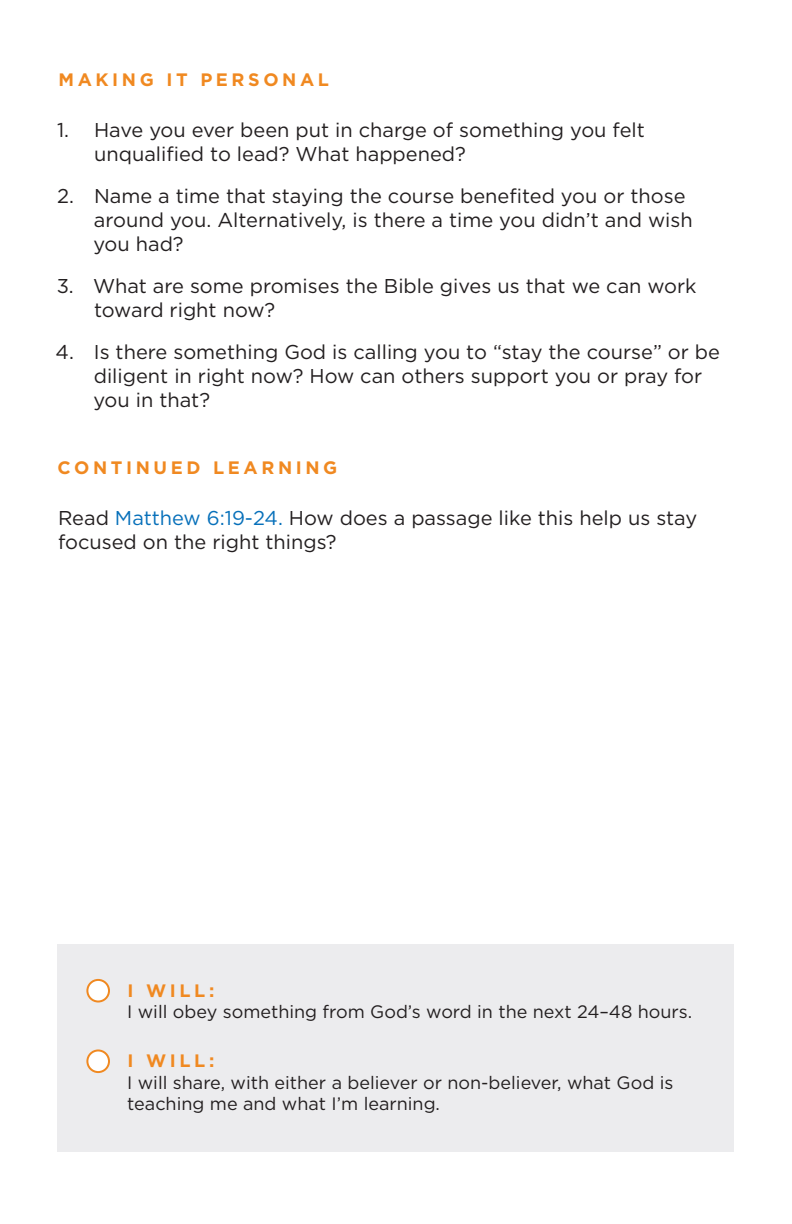
<style>
.page{position:relative;width:792px;height:1224px;background:#fff}
.page>*{position:absolute;margin:0;border:0;box-sizing:border-box;transform-origin:0 0}
.t1{font:20px/24px "Gotham";color:#231f20}
.t2{font:18px/21.6px "Gotham";color:#231f20}
.t3{font:700 18px "Gotham";letter-spacing:.2em;color:#f08921}
.s1{color:#0770ba}
</style>
<div class="page">
<div style="left:58px;top:944px;width:676px;height:208px;background:#ececee"></div>
<div style="left:87px;top:980px;width:22px;height:22px;background:#fff;border-radius:50%"></div>
<div style="left:86px;top:979px;width:24px;height:24px;border:2px solid #f08921;border-radius:50%"></div>
<div style="left:87px;top:1050px;width:22px;height:22px;background:#fff;border-radius:50%"></div>
<div style="left:86px;top:1049px;width:24px;height:24px;border:2px solid #f08921;border-radius:50%"></div>
<p class="t3" style="left:58px;top:68px;width:272px">MAKING IT PERSONAL</p>
<p class="t1" style="left:94px;top:118px;width:552px;text-indent:-37px">1. Have you ever been put in charge of something you felt unqualified to lead? What happened?</p>
<p class="t1" style="left:93px;top:184px;width:601px;text-indent:-36px">2. Name a time that staying the course benefited you or those around you. Alternatively, is there a time you didn’t and wish you had?</p>
<p class="t1" style="left:94px;top:274px;width:604px;text-indent:-37px">3. What are some promises the Bible gives us that we can work toward right now?</p>
<p class="t1" style="left:93px;top:340px;width:628px;text-indent:-38px">4. Is there something God is calling you to “stay the course” or be diligent in right now? How can others support you or pray for you in that?</p>
<p class="t3" style="left:58px;top:456px;width:281px">CONTINUED LEARNING</p>
<p class="t1" style="left:58px;top:505px;width:641px">Read <span class="s1">Matthew 6:19-24.</span> How does a passage like this help us stay focused on the right things?</p>
<p class="t3" style="left:127px;top:978px;width:88px">I WILL:</p>
<p class="t2" style="left:127px;top:1001px;width:567px">I will obey something from God’s word in the next 24–48 hours.</p>
<p class="t3" style="left:127px;top:1049px;width:88px">I WILL:</p>
<p class="t2" style="left:127px;top:1071px;width:548px">I will share, with either a believer or non-believer, what God is teaching me and what I’m learning.</p>
</div>
